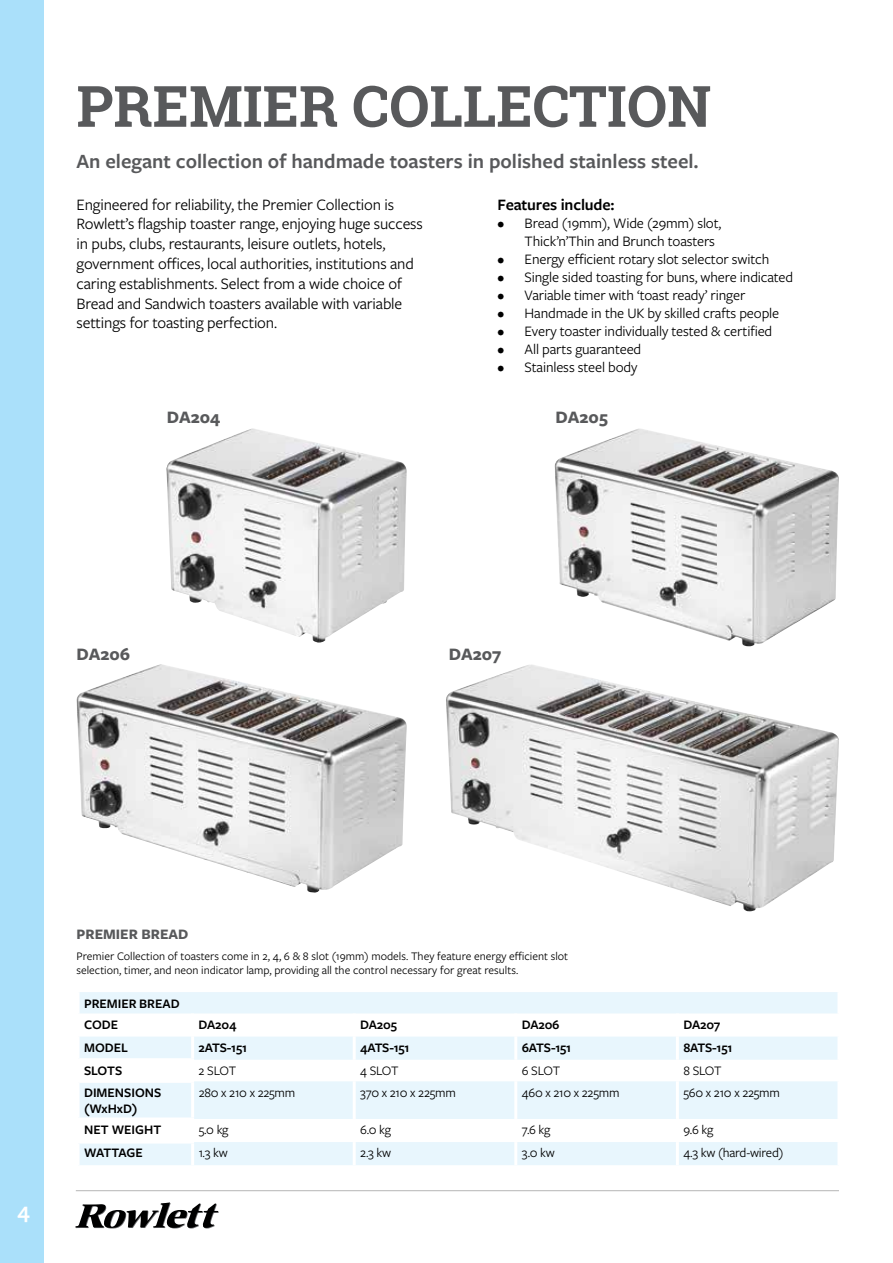
<style>
.page{position:relative;width:893px;height:1263px;background:#fff}
.page>*{position:absolute;margin:0;border:0;box-sizing:border-box;transform-origin:0 0}
.t1{font:700 57px "Roboto Slab";color:#58595b}
.t2{font:600 23.25px "Freight Sans Pro";color:#fff}
.t3{font:600 21px "Freight Sans Pro";color:#58595b}
.t4{font:700 18.15px "Freight Sans Pro";color:#58595b}
.t5{font:16.5px/19.8px "Freight Sans Pro";letter-spacing:-.01em;color:#000}
.t6{font:600 16.5px "Freight Sans Pro";letter-spacing:-.01em;color:#000}
.t7{font:15px/18px "Freight Sans Pro";letter-spacing:-.01em;color:#000}
.t8{font:700 15px "Freight Sans Pro";color:#58595b}
.t9{font:13.5px "Freight Sans Pro";letter-spacing:-.015em;color:#000}
.t10{font:600 13.5px/21.5px "Freight Sans Pro";letter-spacing:-.015em;color:#000}
.t11{font:12px/14.4px "Freight Sans Pro";color:#000}
</style>
<div class="page">
<div style="left:0;top:0;width:44px;height:1263px;background:#aae0fa"></div>
<svg style="left:75px;top:1202px;width:144px;height:26px"></svg>
<hr style="left:76px;top:1190px;width:763px;height:1px;background:#b5b5b6">
<svg style="left:80px;top:992px;width:757px;height:173px;fill:#e8f6fd"></svg>
<hr style="left:191px;top:1013px;width:3px;height:23px;background:#fff">
<hr style="left:353px;top:1013px;width:3px;height:23px;background:#fff">
<hr style="left:514px;top:1013px;width:3px;height:23px;background:#fff">
<hr style="left:676px;top:1013px;width:3px;height:23px;background:#fff">
<hr style="left:191px;top:1036px;width:3px;height:22px;background:#fff">
<hr style="left:353px;top:1036px;width:3px;height:24px;background:#fff">
<hr style="left:514px;top:1036px;width:3px;height:24px;background:#fff">
<hr style="left:676px;top:1036px;width:3px;height:24px;background:#fff">
<hr style="left:77px;top:1058px;width:117px;height:3px;background:#fff">
<hr style="left:191px;top:1061px;width:3px;height:19px;background:#fff">
<hr style="left:353px;top:1060px;width:3px;height:21px;background:#fff">
<hr style="left:514px;top:1060px;width:3px;height:21px;background:#fff">
<hr style="left:676px;top:1060px;width:3px;height:21px;background:#fff">
<hr style="left:77px;top:1080px;width:117px;height:3px;background:#fff">
<hr style="left:191px;top:1083px;width:3px;height:34px;background:#fff">
<hr style="left:353px;top:1081px;width:3px;height:38px;background:#fff">
<hr style="left:514px;top:1081px;width:3px;height:38px;background:#fff">
<hr style="left:676px;top:1081px;width:3px;height:38px;background:#fff">
<hr style="left:77px;top:1117px;width:117px;height:3px;background:#fff">
<hr style="left:191px;top:1120px;width:3px;height:20px;background:#fff">
<hr style="left:353px;top:1119px;width:3px;height:23px;background:#fff">
<hr style="left:514px;top:1119px;width:3px;height:23px;background:#fff">
<hr style="left:676px;top:1119px;width:3px;height:23px;background:#fff">
<hr style="left:77px;top:1140px;width:117px;height:3px;background:#fff">
<hr style="left:191px;top:1143px;width:3px;height:22px;background:#fff">
<hr style="left:353px;top:1142px;width:3px;height:23px;background:#fff">
<hr style="left:514px;top:1142px;width:3px;height:23px;background:#fff">
<hr style="left:676px;top:1142px;width:3px;height:23px;background:#fff">
<img style="left:446px;top:665px;width:393px;height:246px">
<img style="left:555px;top:428px;width:284px;height:218px">
<img style="left:166px;top:428px;width:241px;height:214px">
<img style="left:77px;top:664px;width:330px;height:229px">
<h1 class="t1" style="left:77px;top:67px;width:636px">PREMIER COLLECTION</h1>
<p class="t3" style="left:77px;top:147px;width:624px">An elegant collection of handmade toasters in polished stainless steel.</p>
<p class="t5" style="left:77px;top:194px;width:348px">Engineered for reliability, the Premier Collection is Rowlett’s flagship toaster range, enjoying huge success in pubs, clubs, restaurants, leisure outlets, hotels, government offices, local authorities, institutions and caring establishments. Select from a wide choice of Bread and Sandwich toasters available with variable settings for toasting perfection.</p>
<p class="t6" style="left:498px;top:193px;width:119px">Features include:</p>
<p class="t7" style="left:525px;top:213px;width:198px;text-indent:-27px">• Bread (19mm), Wide (29mm) slot,<br>Thick’n’Thin and Brunch toasters</p>
<p class="t7" style="left:498px;top:249px;width:273px">• Energy efficient rotary slot selector switch</p>
<p class="t7" style="left:498px;top:267px;width:297px">• Single sided toasting for buns, where indicated</p>
<p class="t7" style="left:498px;top:285px;width:249px">• Variable timer with ‘toast ready’ ringer</p>
<p class="t7" style="left:498px;top:303px;width:283px">• Handmade in the UK by skilled crafts people</p>
<p class="t7" style="left:498px;top:321px;width:276px">• Every toaster individually tested &amp; certified</p>
<p class="t7" style="left:498px;top:339px;width:145px">• All parts guaranteed</p>
<p class="t7" style="left:498px;top:357px;width:141px">• Stainless steel body</p>
<p class="t4" style="left:167px;top:404px;width:55px">DA204</p>
<p class="t4" style="left:556px;top:404px;width:54px">DA205</p>
<p class="t4" style="left:77px;top:642px;width:55px">DA206</p>
<p class="t4" style="left:449px;top:642px;width:54px">DA207</p>
<h2 class="t2" style="left:17px;top:1195px;width:14px">4</h2>
<p class="t8" style="left:77px;top:924px;width:113px">PREMIER BREAD</p>
<p class="t11" style="left:77px;top:948px;width:493px">Premier Collection of toasters come in 2, 4, 6 &amp; 8 slot (19mm) models. They feature energy efficient slot selection, timer, and neon indicator lamp, providing all the control necessary for great results.</p>
<p class="t10" style="left:84px;top:992px;width:97px">PREMIER BREAD<br>CODE</p>
<p class="t10" style="left:199px;top:1013px;width:39px">DA204</p>
<p class="t10" style="left:360px;top:1013px;width:38px">DA205</p>
<p class="t10" style="left:522px;top:1013px;width:39px">DA206</p>
<p class="t10" style="left:683px;top:1013px;width:38px">DA207</p>
<p class="t10" style="left:84px;top:1036px;width:45px">MODEL</p>
<p class="t10" style="left:199px;top:1036px;width:50px">2ATS-151</p>
<p class="t10" style="left:360px;top:1036px;width:51px">4ATS-151</p>
<p class="t10" style="left:522px;top:1036px;width:51px">6ATS-151</p>
<p class="t10" style="left:683px;top:1036px;width:50px">8ATS-151</p>
<p class="t10" style="left:84px;top:1059px;width:40px">SLOTS</p>
<p class="t9" style="left:199px;top:1061px;width:39px">2 SLOT</p>
<p class="t9" style="left:360px;top:1061px;width:40px">4 SLOT</p>
<p class="t9" style="left:522px;top:1061px;width:40px">6 SLOT</p>
<p class="t9" style="left:683px;top:1061px;width:40px">8 SLOT</p>
<p class="t10" style="left:84px;top:1084px;width:79px;line-height:16.2px">DIMENSIONS (WxHxD)</p>
<p class="t9" style="left:199px;top:1083px;width:98px">280 x 210 x 225mm</p>
<p class="t9" style="left:360px;top:1083px;width:97px">370 x 210 x 225mm</p>
<p class="t9" style="left:522px;top:1083px;width:99px">460 x 210 x 225mm</p>
<p class="t9" style="left:683px;top:1083px;width:98px">560 x 210 x 225mm</p>
<p class="t10" style="left:84px;top:1119px;width:79px">NET WEIGHT</p>
<p class="t9" style="left:199px;top:1121px;width:31px">5.0 kg</p>
<p class="t9" style="left:360px;top:1121px;width:32px">6.0 kg</p>
<p class="t9" style="left:522px;top:1121px;width:30px">7.6 kg</p>
<p class="t9" style="left:683px;top:1121px;width:31px">9.6 kg</p>
<p class="t10" style="left:84px;top:1142px;width:60px">WATTAGE</p>
<p class="t9" style="left:199px;top:1144px;width:31px">1.3 kw</p>
<p class="t9" style="left:360px;top:1144px;width:32px">2.3 kw</p>
<p class="t9" style="left:522px;top:1144px;width:34px">3.0 kw</p>
<p class="t9" style="left:683px;top:1144px;width:102px">4.3 kw (hard-wired)</p>
</div>
